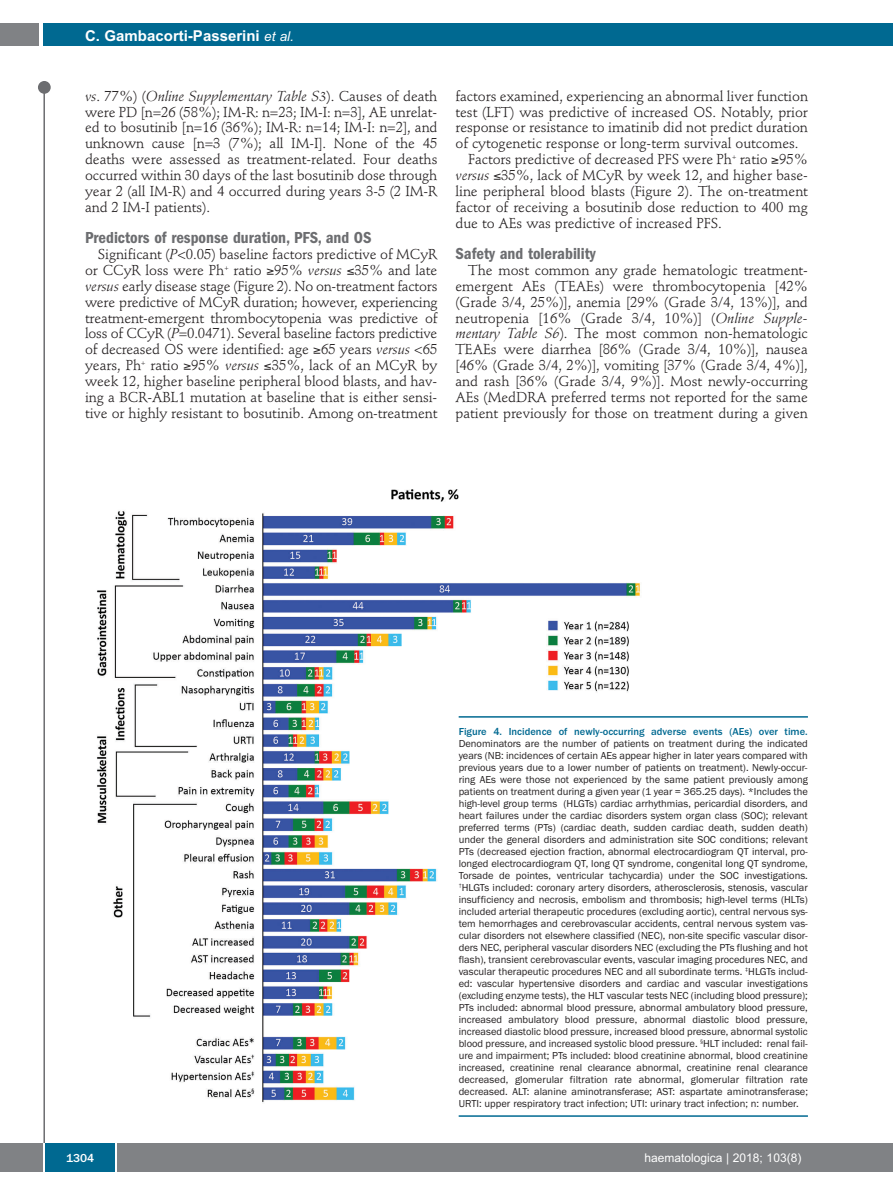
<style>
.page{position:relative;width:893px;height:1191px;background:#fff}
.page>*{position:absolute;margin:0;border:0;box-sizing:border-box;transform-origin:0 0}
.t1{font:600 condensed 16.5px "Franklin Gothic";color:#6c6d70}
.t2{font:700 15px "Arial";color:#fff}
.t3{font:14.25px/15.9px "Stempel Schneidler";letter-spacing:-.005em;color:#231f20;text-align:justify}
.t4{font:12px "Arial";color:#fff}
.t5{font:500 12px "Franklin Gothic";color:#fff}
.t6{font:10.5px/12px "Franklin Gothic";color:#231f20;text-align:justify}
.t7{font:500 10.5px "Franklin Gothic";color:#006991}
.s1{font-weight:400;font-style:italic;font-size:13.5px}
.s2{font-style:italic}
</style>
<div class="page">
<div style="left:38px;top:81px;width:13px;height:13px;background:#6c6d70;border-radius:50%"></div>
<hr style="left:43px;top:84px;width:2px;height:1061px;background:#6c6d70">
<div style="left:43px;top:23px;width:850px;height:22px;background:#006991"></div>
<div style="left:0;top:23px;width:39px;height:22px;background:#808285"></div>
<div style="left:0;top:1143px;width:893px;height:28px;background:#808285"></div>
<div style="left:45px;top:1143px;width:71px;height:28px;background:#006991"></div>
<hr style="left:43px;top:1143px;width:2px;height:28px;background:#fff">
<svg style="left:116px;top:1143px;width:1px;height:28px"></svg>
<img style="left:97px;top:489px;width:558px;height:614px">
<hr style="left:459px;top:716px;width:349px;height:1px;background:#006991">
<hr style="left:459px;top:1115px;width:349px;height:1px;background:#006991">
<h2 class="t2" style="left:85px;top:27px;width:210px">C. Gambacorti-Passerini <span class="s1">et al.</span></h2>
<p class="t3" style="left:85px;top:89px;width:354px"><span class="s2">vs</span>. 77%) (<span class="s2">Online Supplementary Table S3</span>). Causes of death were PD [n=26 (58%); IM-R: n=23; IM-I: n=3], AE unrelat&shy;ed to bosutinib [n=16 (36%); IM-R: n=14; IM-I: n=2], and unknown cause [n=3 (7%); all IM-I]. None of the 45 deaths were assessed as treatment-related. Four deaths occurred within 30 days of the last bosutinib dose through year 2 (all IM-R) and 4 occurred during years 3-5 (2 IM-R and 2 IM-I patients).</p>
<h1 class="t1" style="left:85px;top:232px;width:288px">Predictors of response duration, PFS, and OS</h1>
<p class="t3" style="left:85px;top:248px;width:354px;text-indent:13px">Significant (<span class="s2">P</span>&lt;0.05) baseline factors predictive of MCyR or CCyR loss were Ph<sup>+</sup> ratio ≥95% <span class="s2">versus</span> ≤35% and late <span class="s2">versus</span> early disease stage (Figure 2). No on-treatment factors were predictive of MCyR duration; however, experiencing treatment-emergent thrombocytopenia was predictive of loss of CCyR (<span class="s2">P</span>=0.0471). Several baseline factors predictive of decreased OS were identified: age ≥65 years <span class="s2">versus</span> &lt;65 years, Ph<sup>+</sup> ratio ≥95% <span class="s2">versus</span> ≤35%, lack of an MCyR by week 12, higher baseline peripheral blood blasts, and hav&shy;ing a BCR-ABL1 mutation at baseline that is either sensi&shy;tive or highly resistant to bosutinib. Among on-treatment</p>
<h3 class="t3" style="left:455px;top:89px;width:354px">factors examined, experiencing an abnormal liver function</h3>
<h3 class="t3" style="left:455px;top:105px;width:354px">test (LFT) was predictive of increased OS. Notably, prior</h3>
<h3 class="t3" style="left:455px;top:121px;width:354px">response or resistance to imatinib did not predict duration</h3>
<h3 class="t3" style="left:455px;top:137px;width:345px">of cytogenetic response or long-term survival outcomes.</h3>
<h3 class="t3" style="left:468px;top:153px;width:341px">Factors predictive of decreased PFS were Ph<sup>+</sup> ratio ≥95%</h3>
<h3 class="t3" style="left:455px;top:168px;width:354px"><span class="s2">versus</span> ≤35%, lack of MCyR by week 12, and higher base-</h3>
<h3 class="t3" style="left:455px;top:184px;width:354px">line peripheral blood blasts (Figure 2). The on-treatment</h3>
<h3 class="t3" style="left:455px;top:200px;width:354px">factor of receiving a bosutinib dose reduction to 400 mg</h3>
<h3 class="t3" style="left:455px;top:216px;width:268px">due to AEs was predictive of increased PFS.</h3>
<h1 class="t1" style="left:455px;top:248px;width:142px">Safety and tolerability</h1>
<p class="t3" style="left:455px;top:263px;width:354px;text-indent:13px">The most common any grade hematologic treatment&shy;emergent AEs (TEAEs) were thrombocytopenia [42% (Grade 3/4, 25%)], anemia [29% (Grade 3/4, 13%)], and neutropenia [16% (Grade 3/4, 10%)] (<span class="s2">Online Supple - mentary Table S6</span>). The most common non-hematologic TEAEs were diarrhea [86% (Grade 3/4, 10%)], nausea [46% (Grade 3/4, 2%)], vomiting [37% (Grade 3/4, 4%)], and rash [36% (Grade 3/4, 9%)]. Most newly-occurring AEs (MedDRA preferred terms not reported for the same patient previously for those on treatment during a given</p>
<p class="t7" style="left:459px;top:725px;width:351px">Figure 4. Incidence of newly-occurring adverse events (AEs) over time.</p>
<p class="t6" style="left:459px;top:737px;width:351px">Denominators are the number of patients on treatment during the indicated years (NB: incidences of certain AEs appear higher in later years compared with previous years due to a lower number of patients on treatment). Newly-occur&shy;ring AEs were those not experienced by the same patient previously among patients on treatment during a given year (1 year = 365.25 days). *Includes the high-level group terms (HLGTs) cardiac arrhythmias, pericardial disorders, and heart failures under the cardiac disorders system organ class (SOC); relevant preferred terms (PTs) (cardiac death, sudden cardiac death, sudden death) under the general disorders and administration site SOC conditions; relevant PTs (decreased ejection fraction, abnormal electrocardiogram QT interval, pro&shy;longed electrocardiogram QT, long QT syndrome, congenital long QT syndrome, Torsade de pointes, ventricular tachycardia) under the SOC investigations. <sup>†</sup>HLGTs included: coronary artery disorders, atherosclerosis, stenosis, vascular insufficiency and necrosis, embolism and thrombosis; high-level terms (HLTs) included arterial therapeutic procedures (excluding aortic), central nervous sys&shy;tem hemorrhages and cerebrovascular accidents, central nervous system vas&shy;cular disorders not elsewhere classified (NEC), non-site specific vascular disor&shy;ders NEC, peripheral vascular disorders NEC (excluding the PTs flushing and hot flash), transient cerebrovascular events, vascular imaging procedures NEC, and vascular therapeutic procedures NEC and all subordinate terms. <sup>‡</sup>HLGTs includ&shy;ed: vascular hypertensive disorders and cardiac and vascular investigations (excluding enzyme tests), the HLT vascular tests NEC (including blood pressure); PTs included: abnormal blood pressure, abnormal ambulatory blood pressure, increased ambulatory blood pressure, abnormal diastolic blood pressure, increased diastolic blood pressure, increased blood pressure, abnormal systolic blood pressure, and increased systolic blood pressure. <sup>§</sup>HLT included: renal fail&shy;ure and impairment; PTs included: blood creatinine abnormal, blood creatinine increased, creatinine renal clearance abnormal, creatinine renal clearance decreased, glomerular filtration rate abnormal, glomerular filtration rate decreased. ALT: alanine aminotransferase; AST: aspartate aminotransferase; URTI: upper respiratory tract infection; UTI: urinary tract infection; n: number.</p>
<p class="t5" style="left:66px;top:1150px;width:30px">1304</p>
<p class="t4" style="left:644px;top:1150px;width:158px">haematologica | 2018; 103(8)</p>
</div>
